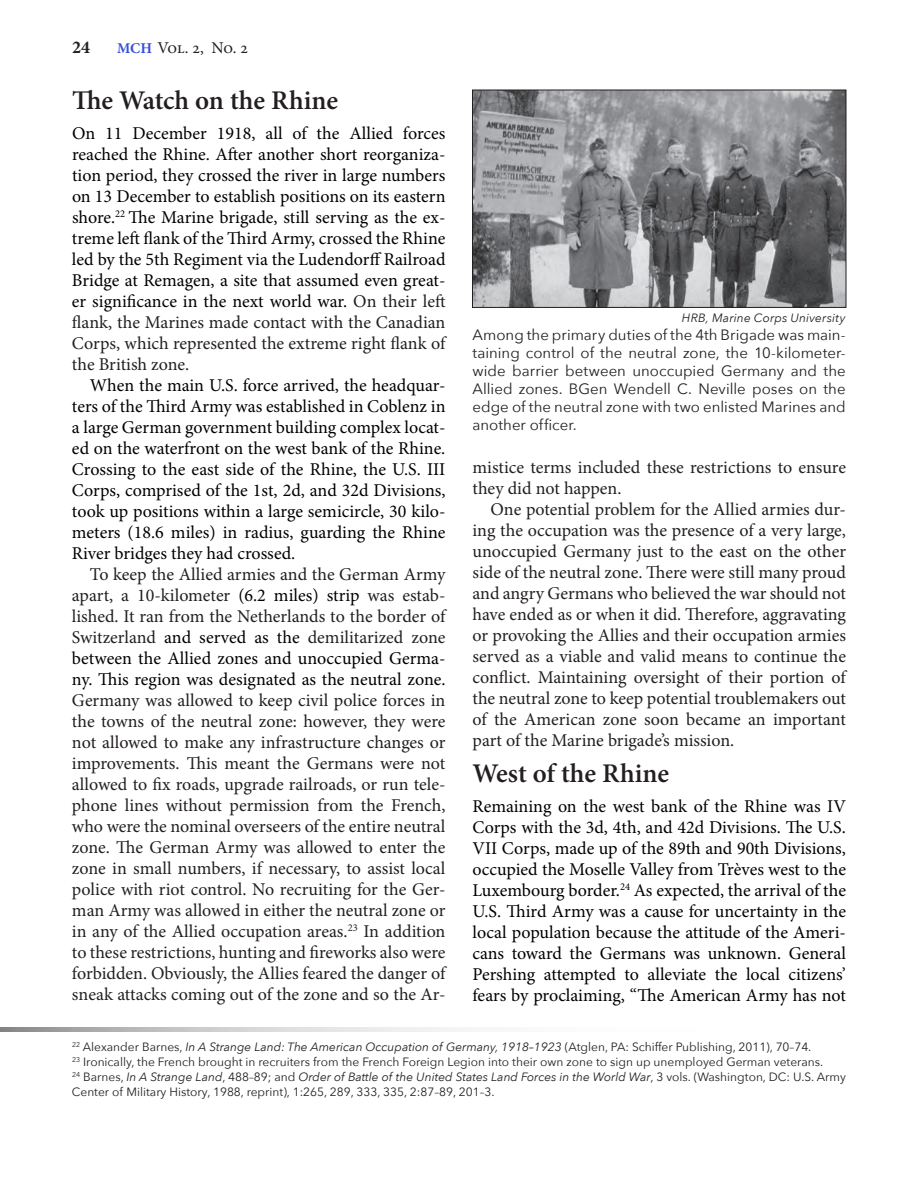
<style>
.page{position:relative;width:918px;height:1188px;background:#fff}
.page>*{position:absolute;margin:0;border:0;box-sizing:border-box;transform-origin:0 0}
.Heading_3{font:600 27px "Minion Pro";color:#231f20}
.t1{font:18px/21px "Minion Pro";color:#231f20;text-align:justify}
.t2{font:18px/21px "Minion Pro";color:#000;text-align:justify}
.t3{font:700 18px "Minion Pro";color:#231f20}
.t4{font:16.5px "Minion Pro";color:#231f20}
.Paragraph_Style_1{font:15px/18px "Avenir Next";color:#231f20;text-align:justify}
.t5{font:12px/15px "Avenir Next";color:#231f20}
.Paragraph_Style_1-2{font:italic 12px "Avenir Next";letter-spacing:.015em;color:#231f20}
.s1{font-weight:700;font-size:15px;color:#384fdb}
.s2{color:#231f20}
.s3{color:#000}
.s4{font-style:italic}
</style>
<div class="page">
<svg style="left:0;top:1028px;width:461px;height:4px;background:#cbcaca"></svg>
<img style="left:474px;top:92px;width:370px;height:214px">
<div style="left:472px;top:90px;width:374px;height:218px;border:1px solid #231f20"></div>
<p class="t3" style="left:72px;top:35px;width:19px">24</p>
<p class="t4" style="left:117px;top:37px;width:133px"><span class="s1">MCH</span> Vol. 2, No. 2</p>
<p class="Heading_3" style="left:72px;top:82px;width:268px">The Watch on the Rhine</p>
<p class="t2" style="left:72px;top:123px;width:375px">On 11 December 1918, all of the Allied forces reached the Rhine. After another short reorganiza&shy;tion period, they crossed the river in large numbers on 13 December to establish positions on its eastern shore.<sup>22</sup> The Marine brigade, still serving as the ex&shy;treme left flank of the Third Army, crossed the Rhine led by the 5th Regiment via the Ludendorff Railroad Bridge at Remagen, a site that assumed even great&shy;er significance in the next world war. <span class="s2">On their left flank, the Marines made contact with the Canadian Corps, which represented the extreme right flank of the British zone.</span></p>
<p class="t2" style="left:72px;top:375px;width:375px;text-indent:18px">When the main U.S. force arrived, the headquar&shy;ters of the Third Army was established in Coblenz in a large German government building complex locat&shy;ed on the waterfront on the west bank of the Rhine.<br>Crossing to the east side of the Rhine, the U.S. III Corps, comprised of the 1st, 2d, and 32d Divisions, took up positions within a large semicircle, 30 kilo&shy;meters (18.6 miles) in radius, guarding the Rhine River bridges they had crossed.</p>
<p class="t1" style="left:72px;top:564px;width:375px;text-indent:18px">To keep the Allied armies and the German Army apart, a 10-kilometer <span class="s3">(6.2 miles) strip</span> was estab&shy;lished. It ran from the Netherlands to the border of Switzerland <span class="s3">and served as the</span> demilitarized zone <span class="s3">between the Allied zones and unoccupied Germa&shy;ny. This region was designated as the neutral zone.<br></span>Germany was allowed to keep civil police forces in the towns of the neutral zone: however, they were not allowed to make any infrastructure changes or improvements. This meant the Germans were not allowed to fix roads, upgrade railroads, or run tele&shy;phone lines without permission from the French, who were the nominal overseers of the entire neutral zone. The German Army was allowed to enter the zone in small numbers, if necessary, to assist local police with riot control. No recruiting for the Ger&shy;man Army was allowed in either the neutral zone or in any of the Allied occupation areas.<sup>23</sup> In addition to these restrictions, hunting and fireworks also were forbidden. Obviously, the Allies feared the danger of sneak attacks coming out of the zone and so the Ar-</p>
<p class="Paragraph_Style_1-2" style="left:682px;top:308px;width:165px">HRB, Marine Corps University</p>
<p class="Paragraph_Style_1" style="left:472px;top:325px;width:375px">Among the primary duties of the 4th Brigade was main&shy;taining control of the neutral zone, the 10-kilometer&shy;wide barrier between unoccupied Germany and the Allied zones. BGen Wendell C. Neville poses on the edge of the neutral zone with two enlisted Marines and another officer.</p>
<p class="t1" style="left:472px;top:457px;width:375px">mistice terms included these restrictions to ensure they did not happen.</p>
<p class="t1" style="left:472px;top:499px;width:375px;text-indent:18px">One potential problem for the Allied armies dur&shy;ing the occupation was the presence of a very large, unoccupied Germany just to the east on the other side of the neutral zone. There were still many proud and angry Germans who believed the war should not have ended as or when it did. Therefore, aggravating or provoking the Allies and their occupation armies served as a viable and valid means to continue the conflict. Maintaining oversight of their portion of the neutral zone to keep potential troublemakers out of the American zone soon became an important part of the Marine brigade’s mission.</p>
<p class="Heading_3" style="left:472px;top:755px;width:198px">West of the Rhine</p>
<p class="t2" style="left:472px;top:796px;width:375px">Remaining on the west bank of the Rhine was IV Corps with the 3d, 4th, and 42d Divisions. The U.S.<br>VII Corps, made up of the 89th and 90th Divisions, occupied the Moselle Valley from Trèves west to the Luxembourg border.<sup>24</sup> As expected, the arrival of the U.S. Third Army was a cause for uncertainty in the local population because the attitude of the Ameri&shy;cans toward the Germans was unknown. General Pershing attempted to alleviate the local citizens’ fears by proclaiming, “The American Army has not</p>
<p class="t5" style="left:72px;top:1039px;width:741px"><sup>22</sup> Alexander Barnes, <span class="s4">In A Strange Land: The American Occupation of Germany, 1918–1923</span> (Atglen, PA: Schiffer Publishing, 2011), 70–74.</p>
<p class="t5" style="left:72px;top:1054px;width:753px"><sup>23</sup> Ironically, the French brought in recruiters from the French Foreign Legion into their own zone to sign up unemployed German veterans.</p>
<p class="t5" style="left:72px;top:1069px;width:776px"><sup>24</sup> Barnes, <span class="s4">In A Strange Land</span>, 488–89; and <span class="s4">Order of Battle of the United States Land Forces in the World War</span>, 3 vols. (Washington, DC: U.S. Army<br>Center of Military History, 1988, reprint), 1:265, 289, 333, 335, 2:87–89, 201–3.</p>
</div>
